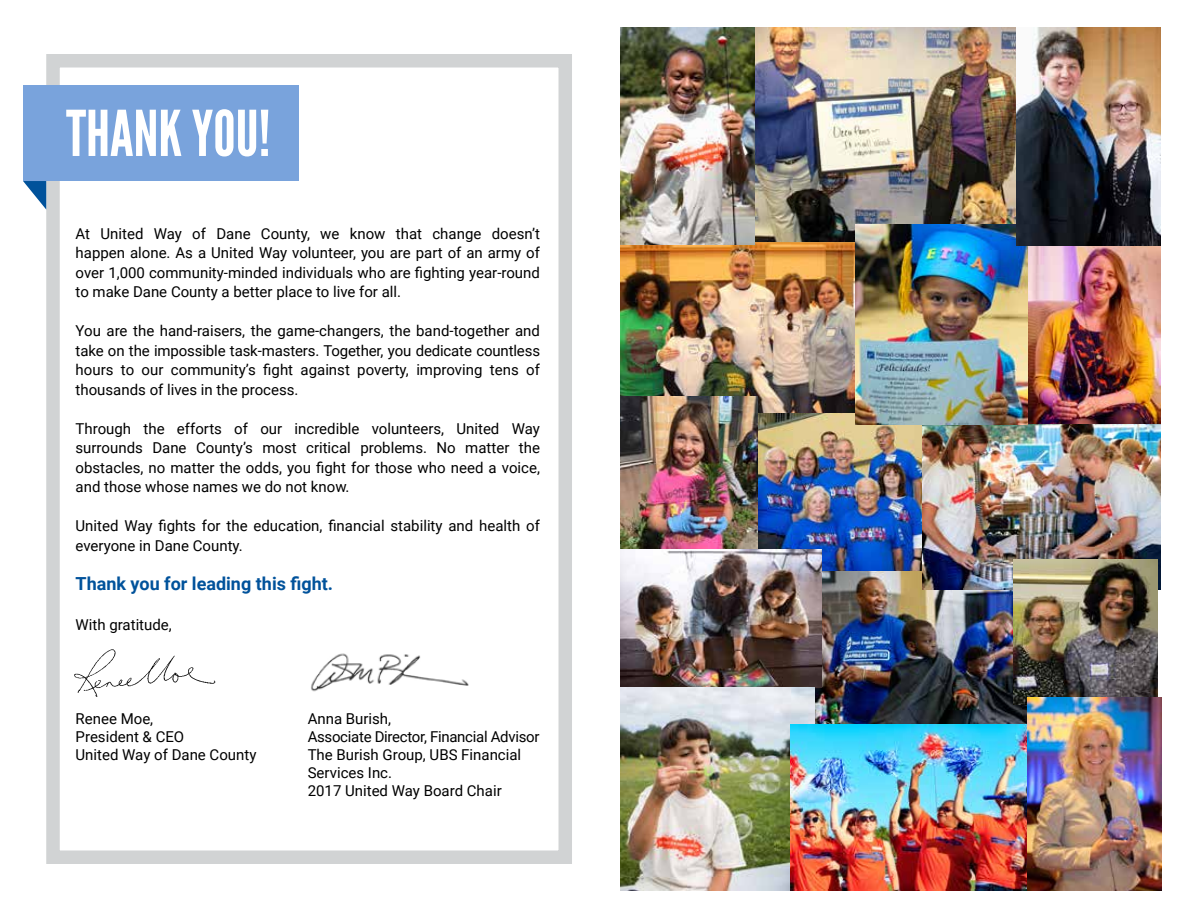
<style>
.page{position:relative;width:1188px;height:918px;background:#fff}
.page>*{position:absolute;margin:0;border:0;box-sizing:border-box;transform-origin:0 0}
.t1{font:63px "League Gothic";color:#fff}
.t2{font:700 18px "Roboto";color:#00529b}
.t3{font:15px/19.5px "Roboto";color:#000;text-align:justify}
</style>
<div class="page">
<img style="left:755px;top:27px;width:262px;height:215px">
<img style="left:758px;top:412px;width:164px;height:160px">
<img style="left:1027px;top:246px;width:134px;height:178px">
<img style="left:620px;top:242px;width:235px;height:170px">
<img style="left:620px;top:396px;width:138px;height:153px">
<img style="left:814px;top:572px;width:213px;height:153px">
<div style="left:46px;top:54px;width:526px;height:810px;border:14px solid #d1d3d4"></div>
<svg style="left:23px;top:181px;width:23px;height:28px"></svg>
<img style="left:620px;top:549px;width:202px;height:139px">
<div style="left:23px;top:85px;width:276px;height:96px;background:#79a3dc"></div>
<img style="left:74px;top:649px;width:142px;height:48px">
<img style="left:922px;top:424px;width:239px;height:166px">
<img style="left:1014px;top:559px;width:144px;height:146px">
<img style="left:620px;top:688px;width:194px;height:203px">
<img style="left:791px;top:725px;width:236px;height:166px">
<img style="left:620px;top:27px;width:135px;height:218px">
<img style="left:855px;top:225px;width:172px;height:199px">
<img style="left:1027px;top:697px;width:134px;height:194px">
<img style="left:1017px;top:27px;width:144px;height:219px">
<img style="left:311px;top:653px;width:158px;height:39px">
<h1 class="t1" style="left:66px;top:96px;width:206px">THANK YOU!</h1>
<p class="t3" style="left:76px;top:223px;width:466px">At United Way of Dane County, we know that change doesn’t happen alone. As a United Way volunteer, you are part of an army of over 1,000 community-minded individuals who are fighting year-round to make Dane County a better place to live for all.</p>
<p class="t3" style="left:76px;top:321px;width:466px">You are the hand-raisers, the game-changers, the band-together and take on the impossible task-masters. Together, you dedicate countless hours to our community’s fight against poverty, improving tens of thousands of lives in the process.</p>
<p class="t3" style="left:76px;top:418px;width:466px">Through the efforts of our incredible volunteers, United Way surrounds Dane County’s most critical problems. No matter the obstacles, no matter the odds, you fight for those who need a voice, and those whose names we do not know.</p>
<p class="t3" style="left:76px;top:516px;width:466px">United Way fights for the education, financial stability and health of everyone in Dane County.</p>
<p class="t2" style="left:76px;top:571px;width:259px">Thank you for leading this fight.</p>
<p class="t3" style="left:76px;top:614px;width:98px">With gratitude,</p>
<p class="t3" style="left:76px;top:709px;width:182px;line-height:18px;text-align:left">Renee Moe,<br>President &amp; CEO<br>United Way of Dane County</p>
<p class="t3" style="left:308px;top:709px;width:233px;line-height:18px;text-align:left">Anna Burish,<br>Associate Director, Financial Advisor<br>The Burish Group, UBS Financial<br>Services Inc.<br>2017 United Way Board Chair</p>
</div>
